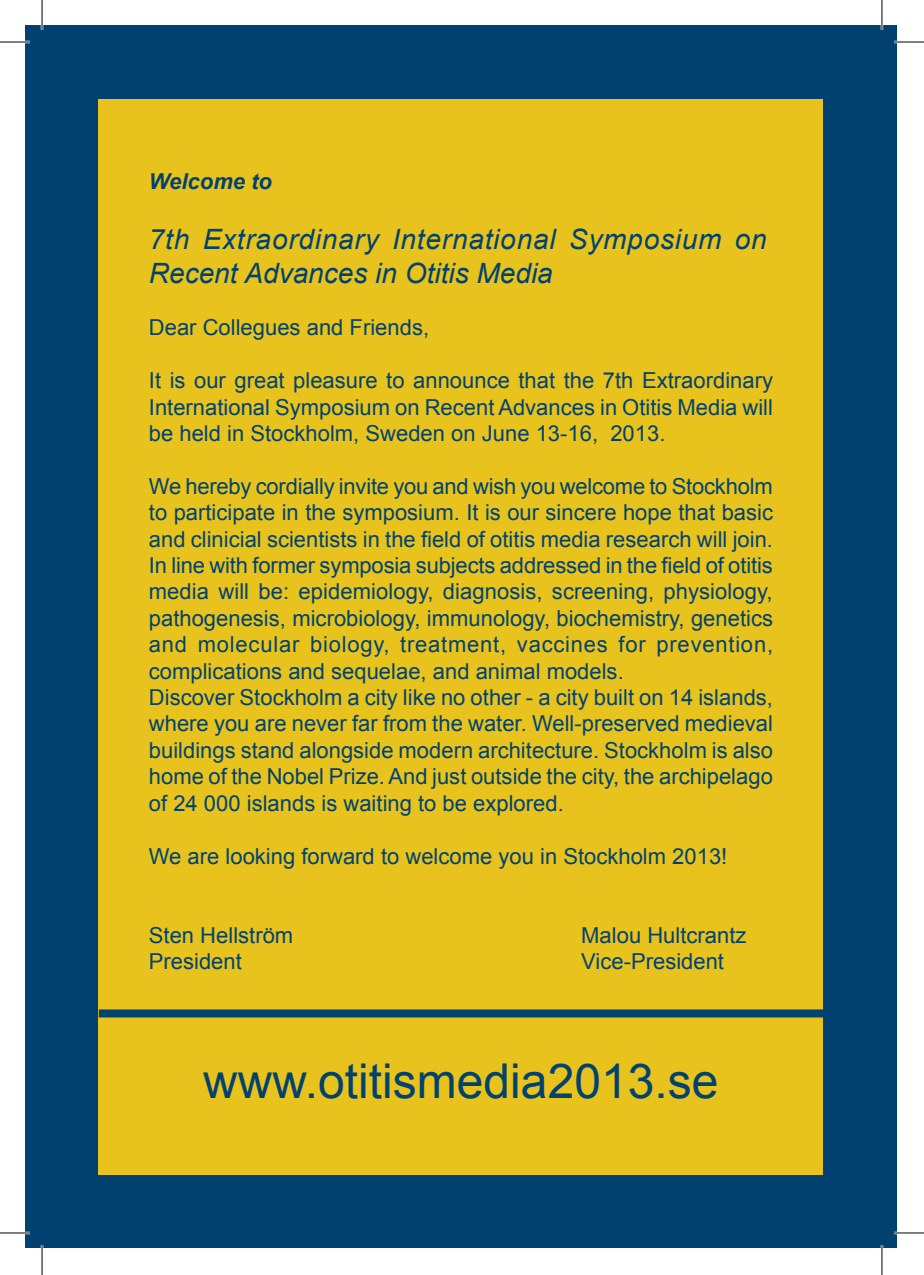
<style>
.page{position:relative;width:924px;height:1275px;background:#fff}
.page>*{position:absolute;margin:0;border:0;box-sizing:border-box;transform-origin:0 0}
.t1{font:48px "Arial";color:#01426f}
.t2{font:italic 28px/33.6px "Arial";letter-spacing:.03em;color:#01426f}
.t3{font:22px/26.4px "Arial";color:#01426f;text-align:justify}
.t4{font:italic 700 22px "Arial";color:#01426f}
</style>
<div class="page">
<div style="left:25px;top:25px;width:871px;height:1223px;background:#01416f"></div>
<div style="left:99px;top:99px;width:723px;height:1075px;background:#e8c31d"></div>
<div style="left:99px;top:1009px;width:725px;height:8px;background:#01426f"></div>
<hr style="left:0;top:41px;width:30px;height:2px;background:#fff">
<hr style="left:893px;top:41px;width:30px;height:2px;background:#fff">
<hr style="left:0;top:1231px;width:30px;height:3px;background:#fff">
<hr style="left:893px;top:1231px;width:30px;height:3px;background:#fff">
<hr style="left:41px;top:0;width:2px;height:30px;background:#fff">
<hr style="left:41px;top:1245px;width:2px;height:30px;background:#fff">
<hr style="left:880px;top:0;width:2px;height:30px;background:#fff">
<hr style="left:880px;top:1245px;width:2px;height:30px;background:#fff">
<hr style="left:0;top:42px;width:30px;height:1px;background:#000">
<hr style="left:893px;top:42px;width:30px;height:1px;background:#000">
<hr style="left:0;top:1232px;width:30px;height:1px;background:#000">
<hr style="left:893px;top:1232px;width:30px;height:1px;background:#000">
<hr style="left:42px;top:0;width:1px;height:30px;background:#000">
<hr style="left:42px;top:1245px;width:1px;height:30px;background:#000">
<hr style="left:881px;top:0;width:1px;height:30px;background:#000">
<hr style="left:881px;top:1245px;width:1px;height:30px;background:#000">
<p class="t4" style="left:149px;top:166px;width:125px">Welcome to</p>
<p class="t2" style="left:149px;top:223px;width:619px">7th Extraordinary International Symposium on<br>Recent Advances in Otitis Media</p>
<p class="t3" style="left:149px;top:315px;width:281px">Dear Collegues and Friends,</p>
<p class="t3" style="left:149px;top:367px;width:625px">It is our great pleasure to announce that the 7th Extraordinary International Symposium on Recent Advances in Otitis Media will be held in Stockholm, Sweden on June 13-16, 2013.</p>
<p class="t3" style="left:149px;top:473px;width:625px;text-align:left">We hereby cordially invite you and wish you welcome to Stockholm to participate in the symposium. It is our sincere hope that basic and clinicial scientists in the field of otitis media research will join.<br>In line with former symposia subjects addressed in the field of otitis media will be: epidemiology, diagnosis, screening, physiology, pathogenesis, microbiology, immunology, biochemistry, genetics and molecular biology, treatment, vaccines for prevention, complications and sequelae, and animal models.<br>Discover Stockholm a city like no other - a city built on 14 islands, where you are never far from the water. Well-preserved medieval buildings stand alongside modern architecture. Stockholm is also home of the Nobel Prize. And just outside the city, the archipelago of 24 000 islands is waiting to be explored.</p>
<p class="t3" style="left:149px;top:843px;width:579px">We are looking forward to welcome you in Stockholm 2013!</p>
<p class="t3" style="left:149px;top:922px;width:146px">Sten Hellström</p>
<p class="t3" style="left:581px;top:922px;width:167px">Malou Hultcrantz</p>
<p class="t3" style="left:149px;top:948px;width:94px">President</p>
<p class="t3" style="left:581px;top:948px;width:144px">Vice-President</p>
<h1 class="t1" style="left:203px;top:1049px;width:516px">www.otitismedia2013.se</h1>
</div>
